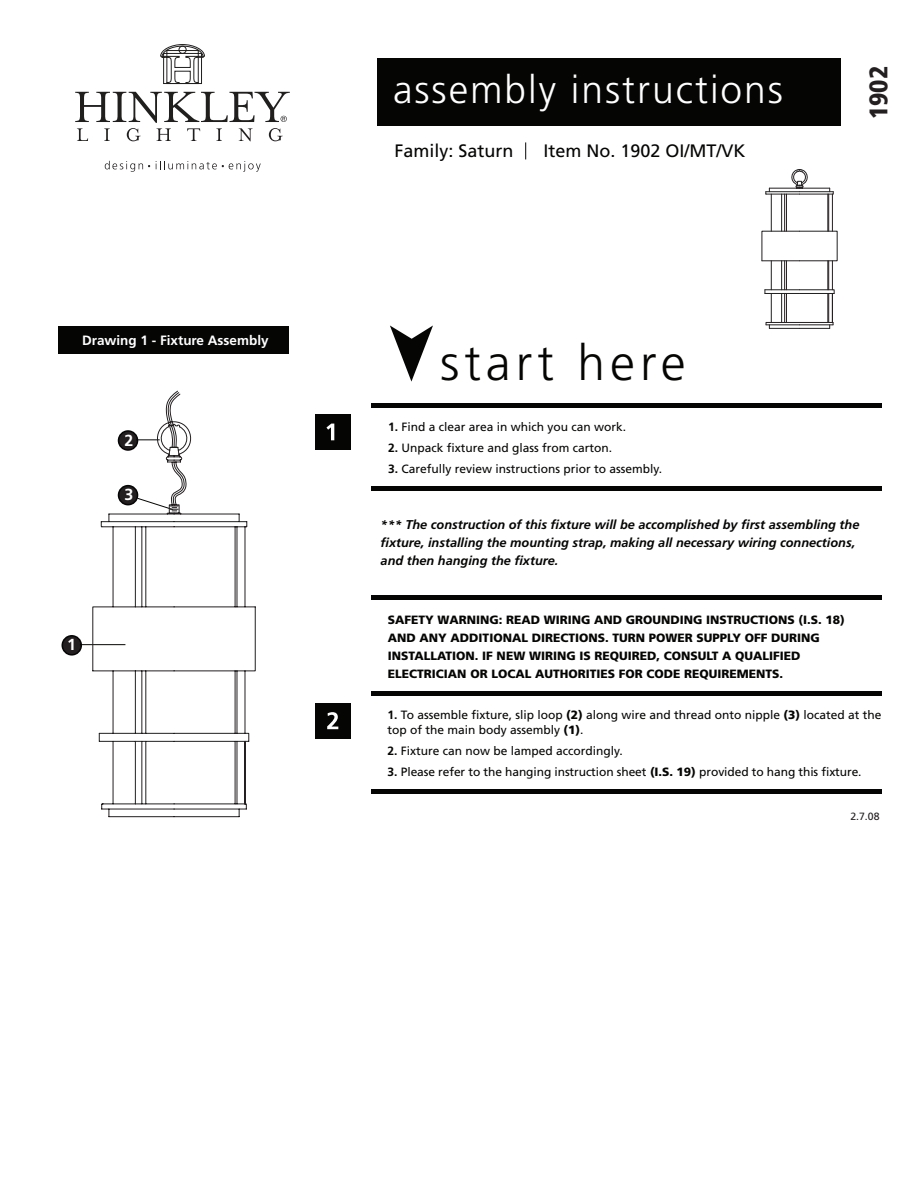
<style>
.page{position:relative;width:918px;height:1188px;background:#fff}
.page>*{position:absolute;margin:0;border:0;box-sizing:border-box;transform-origin:0 0}
.t1{font:300 49.65px "Frutiger LT Std";letter-spacing:.1em;color:#050504}
.t2{font:300 39px "Frutiger LT Std";letter-spacing:.05em;color:#fff}
.t3{font:900 condensed 25.5px "Frutiger LT Std";color:#231f20}
.t4{font:18px "Frutiger LT Std";color:#050504}
.t5{font:700 16.05px "Frutiger LT Std";color:#fff}
.t6{font:700 13.5px "Frutiger LT Std";color:#fff}
.t7{font:italic 700 12.75px/18px "Frutiger LT Std";color:#050504}
.t8{font:12px/15px "Frutiger LT Std";color:#050504}
.t9{font:900 12px/18px "Frutiger LT Std";color:#050504}
.t10{font:10.5px "Frutiger LT Std";color:#231f20}
.s1{font-weight:700}
.s2{font-weight:900}
</style>
<div class="page">
<div style="left:377px;top:58px;width:463px;height:68px;background:#050504"></div>
<svg style="left:105px;top:161px;width:45px;height:11px"></svg>
<svg style="left:156px;top:161px;width:105px;height:11px"></svg>
<svg style="left:160px;top:44px;width:45px;height:40px"></svg>
<svg style="left:75px;top:92px;width:215px;height:49px"></svg>
<svg style="left:390px;top:325px;width:43px;height:57px"></svg>
<div style="left:315px;top:414px;width:35px;height:36px;background:#050504"></div>
<svg style="left:326px;top:424px;width:8px;height:16px"></svg>
<div style="left:371px;top:403px;width:511px;height:5px;background:#050504"></div>
<div style="left:371px;top:486px;width:511px;height:5px;background:#050504"></div>
<div style="left:371px;top:595px;width:511px;height:5px;background:#050504"></div>
<div style="left:371px;top:691px;width:511px;height:5px;background:#050504"></div>
<div style="left:371px;top:789px;width:511px;height:5px;background:#050504"></div>
<svg style="left:525px;top:142px;width:1px;height:17px"></svg>
<div style="left:315px;top:704px;width:36px;height:35px;background:#050504"></div>
<svg style="left:327px;top:712px;width:11px;height:17px"></svg>
<div style="left:59px;top:326px;width:230px;height:28px;background:#050504"></div>
<div style="left:62px;top:636px;width:19px;height:19px;background:#231f20;border-radius:50%"></div>
<div style="left:62px;top:635px;width:20px;height:21px;border:2px solid #050605;border-radius:50%"></div>
<hr style="left:80px;top:644px;width:45px;height:1px;background:#050504">
<hr style="left:832px;top:194px;width:1px;height:37px;background:#231f20">
<hr style="left:769px;top:328px;width:31px;height:1px;background:#231f20">
<hr style="left:800px;top:328px;width:30px;height:1px;background:#231f20">
<hr style="left:766px;top:191px;width:34px;height:1px;background:#231f20">
<hr style="left:766px;top:194px;width:34px;height:1px;background:#231f20">
<hr style="left:769px;top:188px;width:31px;height:1px;background:#231f20">
<svg style="left:765px;top:188px;width:5px;height:7px"></svg>
<hr style="left:800px;top:191px;width:33px;height:1px;background:#231f20">
<hr style="left:800px;top:194px;width:33px;height:1px;background:#231f20">
<hr style="left:800px;top:188px;width:30px;height:1px;background:#231f20">
<svg style="left:829px;top:188px;width:5px;height:6px"></svg>
<hr style="left:828px;top:194px;width:1px;height:37px;background:#231f20">
<hr style="left:771px;top:194px;width:1px;height:37px;background:#231f20">
<hr style="left:781px;top:194px;width:1px;height:37px;background:#231f20">
<hr style="left:784px;top:194px;width:1px;height:37px;background:#231f20">
<hr style="left:786px;top:194px;width:1px;height:37px;background:#231f20">
<svg style="left:761px;top:231px;width:74px;height:97px"></svg>
<svg style="left:789px;top:169px;width:21px;height:20px"></svg>
<svg style="left:92px;top:391px;width:164px;height:426px"></svg>
<p class="t6" style="left:82px;top:333px;width:188px">Drawing 1 - Fixture Assembly</p>
<h3 class="t5" style="left:124px;top:431px;width:10px">2</h3>
<h3 class="t5" style="left:124px;top:485px;width:10px">3</h3>
<h3 class="t5" style="left:67px;top:635px;width:10px">1</h3>
<h2 class="t2" style="left:393px;top:68px;width:392px">assembly instructions</h2>
<h3 class="t4" style="left:394px;top:140px;width:121px">Family: Saturn</h3>
<h3 class="t4" style="left:543px;top:140px;width:204px">Item No. 1902 OI/MT/VK</h3>
<h3 class="t3" style="left:863px;top:119px;width:55px;rotate:-90deg">1902</h3>
<h1 class="t1" style="left:440px;top:335px;width:247px">start here</h1>
<p class="t8" style="left:388px;top:419px;width:240px"><span class="s1">1.</span> Find a clear area in which you can work.</p>
<p class="t8" style="left:388px;top:440px;width:226px"><span class="s1">2.</span> Unpack fixture and glass from carton.</p>
<p class="t8" style="left:388px;top:461px;width:275px"><span class="s1">3.</span> Carefully review instructions prior to assembly.</p>
<p class="t7" style="left:381px;top:516px;width:480px">*** The construction of this fixture will be accomplished by first assembling the fixture, installing the mounting strap, making all necessary wiring connections, and then hanging the fixture.</p>
<p class="t9" style="left:388px;top:611px;width:459px">SAFETY WARNING: READ WIRING AND GROUNDING INSTRUCTIONS (I.S. 18)<br>AND ANY ADDITIONAL DIRECTIONS. TURN POWER SUPPLY OFF DURING INSTALLATION. IF NEW WIRING IS REQUIRED, CONSULT A QUALIFIED ELECTRICIAN OR LOCAL AUTHORITIES FOR CODE REQUIREMENTS.</p>
<p class="t8" style="left:388px;top:707px;width:495px"><span class="s1">1.</span> To assemble fixture, slip loop <span class="s2">(2)</span> along wire and thread onto nipple <span class="s2">(3)</span> located at the top of the main body assembly <span class="s2">(1)</span>.</p>
<p class="t8" style="left:388px;top:743px;width:237px"><span class="s1">2.</span> Fixture can now be lamped accordingly.</p>
<p class="t8" style="left:388px;top:764px;width:476px"><span class="s1">3.</span> Please refer to the hanging instruction sheet <span class="s2">(I.S. 19)</span> provided to hang this fixture.</p>
<p class="t10" style="left:850px;top:810px;width:31px">2.7.08</p>
</div>
